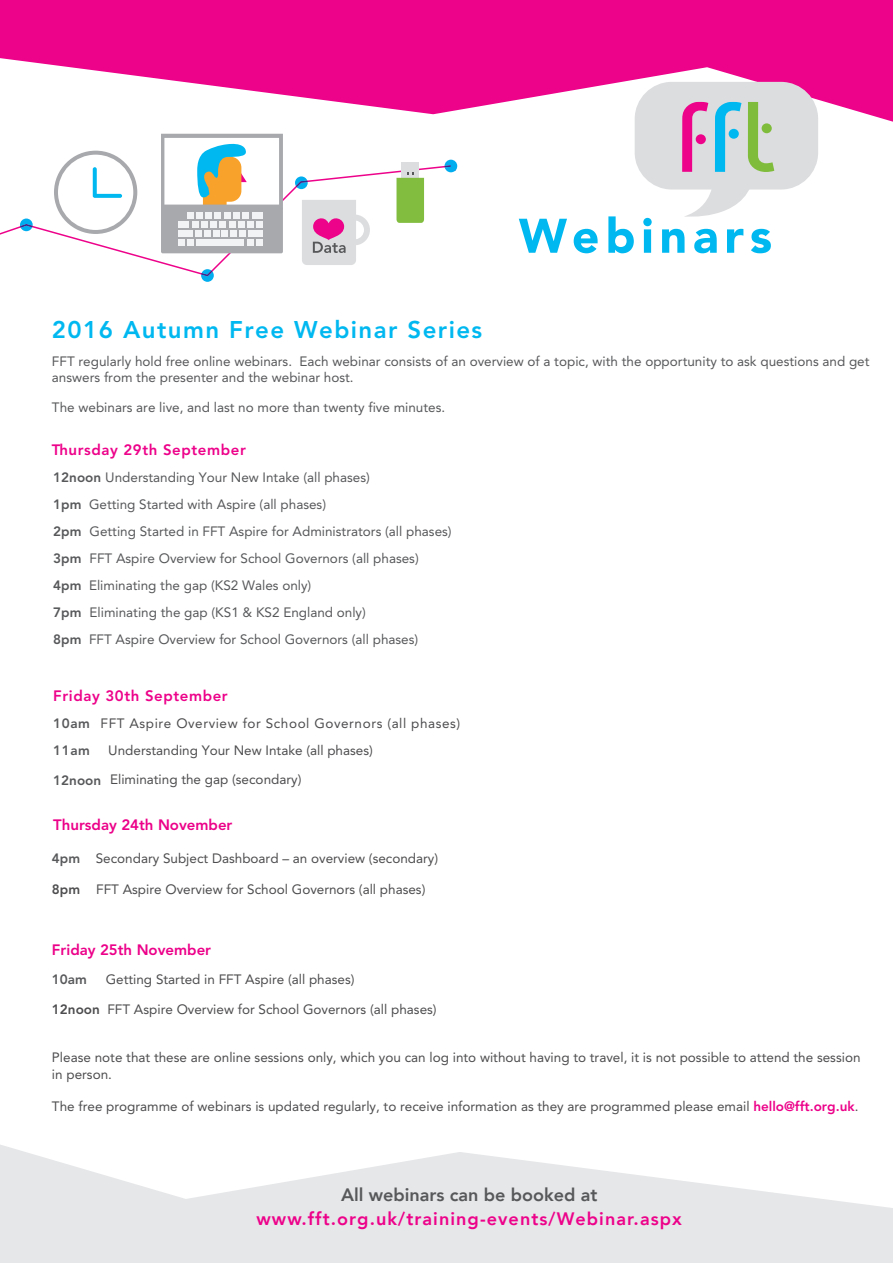
<style>
.page{position:relative;width:893px;height:1263px;background:#fff}
.page>*{position:absolute;margin:0;border:0;box-sizing:border-box;transform-origin:0 0}
.t1{font:800 24px "Avenir LT Std";letter-spacing:.06em;color:#00b8f0}
.t2{font:800 18px "Avenir";letter-spacing:.06em;color:#ed028a}
.t3{font:800 18px "Avenir";color:#57585a}
.t4{font:800 15px "Avenir LT Std";letter-spacing:.04em;color:#ed028a}
.t5{font:800 15px "Avenir LT Std";color:#ec0089}
.t6{font:13.5px/27px "Avenir LT Std";color:#57585a}
.t7{font:13.5px/28.8px "Avenir LT Std";color:#4d4d4f}
.t8{font:13.5px/26.5px "Avenir LT Std";letter-spacing:.045em;color:#4d4d4f}
.t9{font:800 13.5px "Avenir LT Std";color:#58595b}
.s1{font-weight:800}
.s2{font-weight:800;color:#58595b}
.s3{font-weight:800;color:#57585a}
.s4{font-weight:800;color:#ec0089}
</style>
<div class="page">
<svg style="left:0;top:165px;width:451px;height:110px"></svg>
<svg style="left:20px;top:219px;width:13px;height:12px"></svg>
<svg style="left:201px;top:269px;width:13px;height:13px"></svg>
<svg style="left:295px;top:176px;width:13px;height:13px"></svg>
<svg style="left:0;top:0;width:893px;height:122px;fill:#ed028a"></svg>
<svg style="left:0;top:1145px;width:893px;height:118px;fill:#e6e7e9"></svg>
<svg style="left:519px;top:219px;width:48px;height:34px"></svg>
<svg style="left:574px;top:229px;width:24px;height:24px"></svg>
<svg style="left:608px;top:216px;width:26px;height:37px"></svg>
<svg style="left:643px;top:218px;width:9px;height:35px"></svg>
<svg style="left:662px;top:229px;width:23px;height:24px"></svg>
<svg style="left:694px;top:229px;width:23px;height:24px"></svg>
<svg style="left:727px;top:229px;width:16px;height:24px"></svg>
<svg style="left:751px;top:229px;width:20px;height:24px"></svg>
<div style="left:635px;top:82px;width:183px;height:108px;background:#dcdddf;border-radius:37px"></div>
<svg style="left:682px;top:102px;width:92px;height:115px"></svg>
<div style="left:729px;top:129px;width:10px;height:10px;background:#00b8f0;border-radius:50%"></div>
<div style="left:696px;top:134px;width:10px;height:10px;background:#ed028a;border-radius:50%"></div>
<div style="left:762px;top:123px;width:10px;height:10px;background:#80bc3c;border-radius:50%"></div>
<div style="left:161px;top:208px;width:122px;height:45px;background:#a8a9ad;border-radius:2px"></div>
<div style="left:178px;top:230px;width:14px;height:7px;background:#f2f3f4"></div>
<div style="left:197px;top:240px;width:47px;height:6px;background:#f2f3f4"></div>
<svg style="left:161px;top:134px;width:122px;height:84px"></svg>
<div style="left:242px;top:212px;width:7px;height:6px;background:#f2f3f4"></div>
<div style="left:252px;top:212px;width:11px;height:6px;background:#f2f3f4"></div>
<div style="left:256px;top:221px;width:7px;height:7px;background:#f2f3f4"></div>
<div style="left:247px;top:221px;width:7px;height:7px;background:#f2f3f4"></div>
<div style="left:238px;top:221px;width:6px;height:7px;background:#f2f3f4"></div>
<div style="left:229px;top:221px;width:6px;height:7px;background:#f2f3f4"></div>
<div style="left:220px;top:221px;width:6px;height:7px;background:#f2f3f4"></div>
<div style="left:211px;top:221px;width:6px;height:7px;background:#f2f3f4"></div>
<div style="left:248px;top:230px;width:15px;height:7px;background:#f2f3f4"></div>
<div style="left:201px;top:221px;width:7px;height:7px;background:#f2f3f4"></div>
<div style="left:195px;top:230px;width:6px;height:7px;background:#f2f3f4"></div>
<svg style="left:178px;top:240px;width:6px;height:6px"></svg>
<div style="left:187px;top:240px;width:7px;height:6px;background:#f2f3f4"></div>
<div style="left:247px;top:240px;width:7px;height:6px;background:#f2f3f4"></div>
<div style="left:256px;top:240px;width:7px;height:6px;background:#f2f3f4"></div>
<div style="left:204px;top:230px;width:6px;height:7px;background:#f2f3f4"></div>
<div style="left:213px;top:230px;width:6px;height:7px;background:#f2f3f4"></div>
<div style="left:222px;top:230px;width:6px;height:7px;background:#f2f3f4"></div>
<div style="left:231px;top:230px;width:6px;height:7px;background:#f2f3f4"></div>
<div style="left:240px;top:230px;width:6px;height:7px;background:#f2f3f4"></div>
<div style="left:192px;top:221px;width:7px;height:7px;background:#f2f3f4"></div>
<div style="left:178px;top:221px;width:11px;height:7px;background:#f2f3f4"></div>
<svg style="left:302px;top:200px;width:68px;height:65px"></svg>
<svg style="left:445px;top:160px;width:12px;height:12px"></svg>
<div style="left:401px;top:162px;width:18px;height:18px;background:#dcdddf"></div>
<svg style="left:396px;top:172px;width:28px;height:51px"></svg>
<svg style="left:54px;top:151px;width:83px;height:83px"></svg>
<h1 class="t1" style="left:52px;top:316px;width:432px">2016 Autumn Free Webinar Series</h1>
<p class="t6" style="left:52px;top:353px;width:819px;line-height:16.2px">FFT regularly hold free online webinars. Each webinar consists of an overview of a topic, with the opportunity to ask questions and get answers from the presenter and the webinar host.</p>
<p class="t6" style="left:52px;top:394px;width:395px">The webinars are live, and last no more than twenty five minutes.</p>
<p class="t4" style="left:52px;top:440px;width:195px">Thursday 29th September</p>
<p class="t6" style="left:53px;top:464px;width:400px"><span class="s1">12noon</span> Understanding Your New Intake (all phases)<br><span class="s1">1pm</span> Getting Started with Aspire (all phases)<br><span class="s1">2pm</span> Getting Started in FFT Aspire for Administrators (all phases)<br><span class="s1">3pm</span> FFT Aspire Overview for School Governors (all phases)<br><span class="s1">4pm</span> Eliminating the gap (KS2 Wales only)<br><span class="s1">7pm</span> Eliminating the gap (KS1 &amp; KS2 England only)<br><span class="s1">8pm</span> FFT Aspire Overview for School Governors (all phases)</p>
<p class="t4" style="left:53px;top:686px;width:176px">Friday 30th September</p>
<p class="t8" style="left:53px;top:710px;width:408px"><span class="s2">10am</span> FFT Aspire Overview for School Governors (all phases)<br><span class="s2">11am</span></p>
<p class="t7" style="left:53px;top:736px;width:321px;text-indent:55px">Understanding Your New Intake (all phases)<br><span class="s3">12noon</span> Eliminating the gap (secondary)</p>
<p class="t5" style="left:53px;top:816px;width:181px">Thursday 24th November</p>
<p class="t7" style="left:52px;top:844px;width:388px"><span class="s2">4pm</span> Secondary Subject Dashboard – an overview (secondary)</p>
<p class="t7" style="left:52px;top:875px;width:375px"><span class="s1">8pm</span> FFT Aspire Overview for School Governors (all phases)</p>
<p class="t5" style="left:52px;top:941px;width:161px">Friday 25th November</p>
<p class="t9" style="left:52px;top:971px;width:36px">10am</p>
<p class="t7" style="left:106px;top:965px;width:250px">Getting Started in FFT Aspire (all phases)</p>
<p class="t7" style="left:52px;top:995px;width:386px"><span class="s1">12noon</span> FFT Aspire Overview for School Governors (all phases)</p>
<p class="t7" style="left:52px;top:1050px;width:810px;line-height:16.2px">Please note that these are online sessions only, which you can log into without having to travel, it is not possible to attend the session in person.</p>
<p class="t7" style="left:52px;top:1092px;width:808px">The free programme of webinars is updated regularly, to receive information as they are programmed please email <span class="s4">hello@fft.org.uk</span>.</p>
<h2 class="t3" style="left:341px;top:1180px;width:258px">All webinars can be booked at</h2>
<h2 class="t2" style="left:257px;top:1204px;width:427px">www.fft.org.uk/training-events/Webinar.aspx</h2>
</div>
